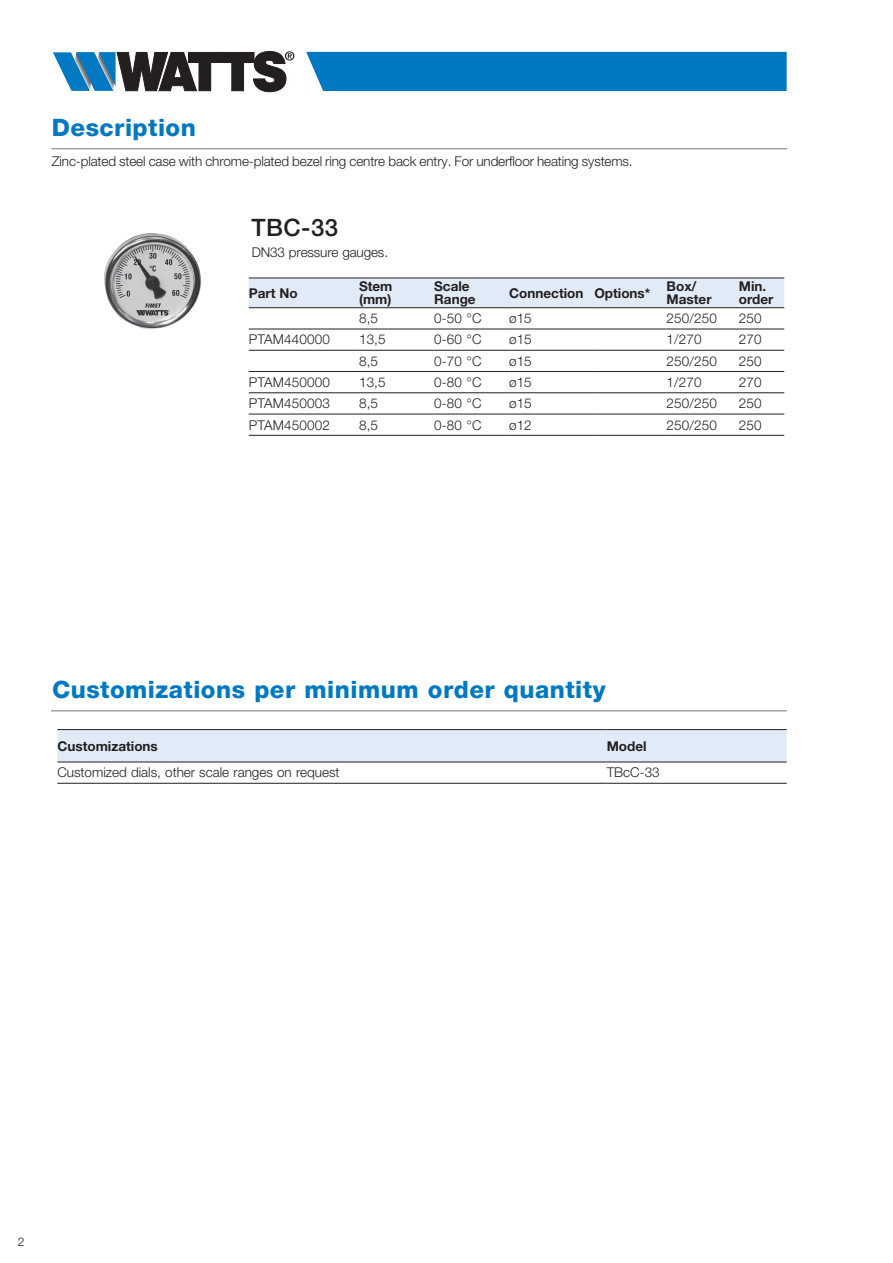
<style>
.page{position:relative;width:893px;height:1263px;background:#fff}
.page>*{position:absolute;margin:0;border:0;box-sizing:border-box;transform-origin:0 0}
.Normale{font:800 24px "Helvetica Neue LT Std";letter-spacing:.02em;color:#0079c2}
.Normale-2{font:500 24px "Helvetica Neue LT Std";color:#231f20}
.tekst{font:300 13.5px "Helvetica Neue LT Std";color:#231f20}
.tekst-2{font:700 13.5px/13.5px "Helvetica Neue LT Std";color:#231f20}
.STILE_TESTO_DESCRIZI{font:300 13.5px "Helvetica Neue LT Std";letter-spacing:-.01em;color:#231f20}
.t1{font:300 12px "Helvetica Neue LT Std";color:#231f20}
</style>
<div class="page">
<svg style="left:53px;top:51px;width:241px;height:41px"></svg>
<div style="left:306px;top:52px;width:481px;height:39px;background:#0079c2"></div>
<hr style="left:51px;top:148px;width:736px;height:1px;background:#757679">
<hr style="left:51px;top:710px;width:736px;height:1px;background:#757679">
<div style="left:57px;top:730px;width:730px;height:32px;background:#e1ebf7"></div>
<hr style="left:57px;top:729px;width:550px;height:1px;background:#231f20">
<hr style="left:607px;top:729px;width:180px;height:1px;background:#231f20">
<hr style="left:57px;top:762px;width:550px;height:1px;background:#231f20">
<hr style="left:607px;top:762px;width:180px;height:1px;background:#231f20">
<hr style="left:57px;top:783px;width:550px;height:1px;background:#231f20">
<hr style="left:607px;top:783px;width:180px;height:1px;background:#231f20">
<img style="left:104px;top:233px;width:97px;height:96px">
<div style="left:249px;top:279px;width:535px;height:28px;background:#e1ebf7"></div>
<hr style="left:249px;top:278px;width:110px;height:1px;background:#231f20">
<hr style="left:359px;top:278px;width:75px;height:1px;background:#231f20">
<hr style="left:434px;top:278px;width:75px;height:1px;background:#231f20">
<hr style="left:509px;top:278px;width:85px;height:1px;background:#231f20">
<hr style="left:594px;top:278px;width:73px;height:1px;background:#231f20">
<hr style="left:667px;top:278px;width:72px;height:1px;background:#231f20">
<hr style="left:739px;top:278px;width:45px;height:1px;background:#231f20">
<hr style="left:249px;top:307px;width:110px;height:1px;background:#231f20">
<hr style="left:359px;top:307px;width:75px;height:1px;background:#231f20">
<hr style="left:434px;top:307px;width:75px;height:1px;background:#231f20">
<hr style="left:509px;top:307px;width:85px;height:1px;background:#231f20">
<hr style="left:594px;top:307px;width:73px;height:1px;background:#231f20">
<hr style="left:667px;top:307px;width:72px;height:1px;background:#231f20">
<hr style="left:739px;top:307px;width:45px;height:1px;background:#231f20">
<hr style="left:249px;top:329px;width:110px;height:1px;background:#231f20">
<hr style="left:359px;top:329px;width:75px;height:1px;background:#231f20">
<hr style="left:434px;top:329px;width:75px;height:1px;background:#231f20">
<hr style="left:509px;top:329px;width:85px;height:1px;background:#231f20">
<hr style="left:594px;top:329px;width:73px;height:1px;background:#231f20">
<hr style="left:667px;top:329px;width:72px;height:1px;background:#231f20">
<hr style="left:739px;top:329px;width:45px;height:1px;background:#231f20">
<hr style="left:249px;top:350px;width:110px;height:1px;background:#231f20">
<hr style="left:359px;top:350px;width:75px;height:1px;background:#231f20">
<hr style="left:434px;top:350px;width:75px;height:1px;background:#231f20">
<hr style="left:509px;top:350px;width:85px;height:1px;background:#231f20">
<hr style="left:594px;top:350px;width:73px;height:1px;background:#231f20">
<hr style="left:667px;top:350px;width:72px;height:1px;background:#231f20">
<hr style="left:739px;top:350px;width:45px;height:1px;background:#231f20">
<hr style="left:249px;top:371px;width:110px;height:1px;background:#231f20">
<hr style="left:359px;top:371px;width:75px;height:1px;background:#231f20">
<hr style="left:434px;top:371px;width:75px;height:1px;background:#231f20">
<hr style="left:509px;top:371px;width:85px;height:1px;background:#231f20">
<hr style="left:594px;top:371px;width:73px;height:1px;background:#231f20">
<hr style="left:667px;top:371px;width:72px;height:1px;background:#231f20">
<hr style="left:739px;top:371px;width:45px;height:1px;background:#231f20">
<hr style="left:249px;top:392px;width:110px;height:1px;background:#231f20">
<hr style="left:359px;top:392px;width:75px;height:1px;background:#231f20">
<hr style="left:434px;top:392px;width:75px;height:1px;background:#231f20">
<hr style="left:509px;top:392px;width:85px;height:1px;background:#231f20">
<hr style="left:594px;top:392px;width:73px;height:1px;background:#231f20">
<hr style="left:667px;top:392px;width:72px;height:1px;background:#231f20">
<hr style="left:739px;top:392px;width:45px;height:1px;background:#231f20">
<hr style="left:249px;top:414px;width:110px;height:1px;background:#231f20">
<hr style="left:359px;top:414px;width:75px;height:1px;background:#231f20">
<hr style="left:434px;top:414px;width:75px;height:1px;background:#231f20">
<hr style="left:509px;top:414px;width:85px;height:1px;background:#231f20">
<hr style="left:594px;top:414px;width:73px;height:1px;background:#231f20">
<hr style="left:667px;top:414px;width:72px;height:1px;background:#231f20">
<hr style="left:739px;top:414px;width:45px;height:1px;background:#231f20">
<hr style="left:249px;top:435px;width:110px;height:1px;background:#231f20">
<hr style="left:359px;top:435px;width:75px;height:1px;background:#231f20">
<hr style="left:434px;top:435px;width:75px;height:1px;background:#231f20">
<hr style="left:509px;top:435px;width:85px;height:1px;background:#231f20">
<hr style="left:594px;top:435px;width:73px;height:1px;background:#231f20">
<hr style="left:667px;top:435px;width:72px;height:1px;background:#231f20">
<hr style="left:739px;top:435px;width:45px;height:1px;background:#231f20">
<p class="Normale" style="left:52px;top:113px;width:145px">Description</p>
<p class="tekst" style="left:52px;top:153px;width:582px">Zinc-plated steel case with chrome-plated bezel ring centre back entry. For underfloor heating systems.</p>
<p class="Normale-2" style="left:251px;top:213px;width:88px">TBC-33</p>
<p class="STILE_TESTO_DESCRIZI" style="left:252px;top:244px;width:138px">DN33 pressure gauges.</p>
<p class="tekst-2" style="left:249px;top:286px;width:51px">Part No</p>
<p class="tekst-2" style="left:359px;top:279px;width:35px">Stem</p>
<p class="tekst-2" style="left:359px;top:293px;width:34px">(mm)</p>
<p class="tekst-2" style="left:434px;top:279px;width:37px">Scale</p>
<p class="tekst-2" style="left:434px;top:293px;width:43px">Range</p>
<p class="tekst-2" style="left:509px;top:286px;width:76px">Connection</p>
<p class="tekst-2" style="left:594px;top:286px;width:57px">Options*</p>
<p class="tekst-2" style="left:667px;top:279px;width:46px">Box/<br>Master</p>
<p class="tekst-2" style="left:739px;top:279px;width:36px">Min. order</p>
<p class="tekst" style="left:359px;top:310px;width:21px">8,5</p>
<p class="tekst" style="left:434px;top:310px;width:49px">0-50 °C</p>
<p class="tekst" style="left:509px;top:310px;width:24px">ø15</p>
<p class="tekst" style="left:667px;top:310px;width:52px">250/250</p>
<p class="tekst" style="left:739px;top:310px;width:24px">250</p>
<p class="tekst" style="left:249px;top:331px;width:83px">PTAM440000</p>
<p class="tekst" style="left:359px;top:331px;width:28px">13,5</p>
<p class="tekst" style="left:434px;top:331px;width:49px">0-60 °C</p>
<p class="tekst" style="left:509px;top:331px;width:24px">ø15</p>
<p class="tekst" style="left:667px;top:331px;width:37px">1/270</p>
<p class="tekst" style="left:739px;top:331px;width:24px">270</p>
<p class="tekst" style="left:359px;top:353px;width:21px">8,5</p>
<p class="tekst" style="left:434px;top:353px;width:49px">0-70 °C</p>
<p class="tekst" style="left:509px;top:353px;width:24px">ø15</p>
<p class="tekst" style="left:667px;top:353px;width:52px">250/250</p>
<p class="tekst" style="left:739px;top:353px;width:24px">250</p>
<p class="tekst" style="left:249px;top:374px;width:83px">PTAM450000</p>
<p class="tekst" style="left:359px;top:374px;width:28px">13,5</p>
<p class="tekst" style="left:434px;top:374px;width:49px">0-80 °C</p>
<p class="tekst" style="left:509px;top:374px;width:24px">ø15</p>
<p class="tekst" style="left:667px;top:374px;width:37px">1/270</p>
<p class="tekst" style="left:739px;top:374px;width:24px">270</p>
<p class="tekst" style="left:249px;top:395px;width:83px">PTAM450003</p>
<p class="tekst" style="left:359px;top:395px;width:21px">8,5</p>
<p class="tekst" style="left:434px;top:395px;width:49px">0-80 °C</p>
<p class="tekst" style="left:509px;top:395px;width:24px">ø15</p>
<p class="tekst" style="left:667px;top:395px;width:52px">250/250</p>
<p class="tekst" style="left:739px;top:395px;width:24px">250</p>
<p class="tekst" style="left:249px;top:416px;width:83px">PTAM450002</p>
<p class="tekst" style="left:359px;top:416px;width:21px">8,5</p>
<p class="tekst" style="left:434px;top:416px;width:49px">0-80 °C</p>
<p class="tekst" style="left:509px;top:416px;width:24px">ø12</p>
<p class="tekst" style="left:667px;top:416px;width:52px">250/250</p>
<p class="tekst" style="left:739px;top:416px;width:24px">250</p>
<p class="Normale" style="left:52px;top:675px;width:555px">Customizations per minimum order quantity</p>
<p class="tekst-2" style="left:57px;top:739px;width:102px">Customizations</p>
<p class="tekst-2" style="left:607px;top:739px;width:41px">Model</p>
<p class="tekst" style="left:57px;top:764px;width:284px">Customized dials, other scale ranges on request</p>
<p class="tekst" style="left:607px;top:764px;width:55px">TBcC-33</p>
<p class="t1" style="left:18px;top:1234px;width:8px">2</p>
</div>
